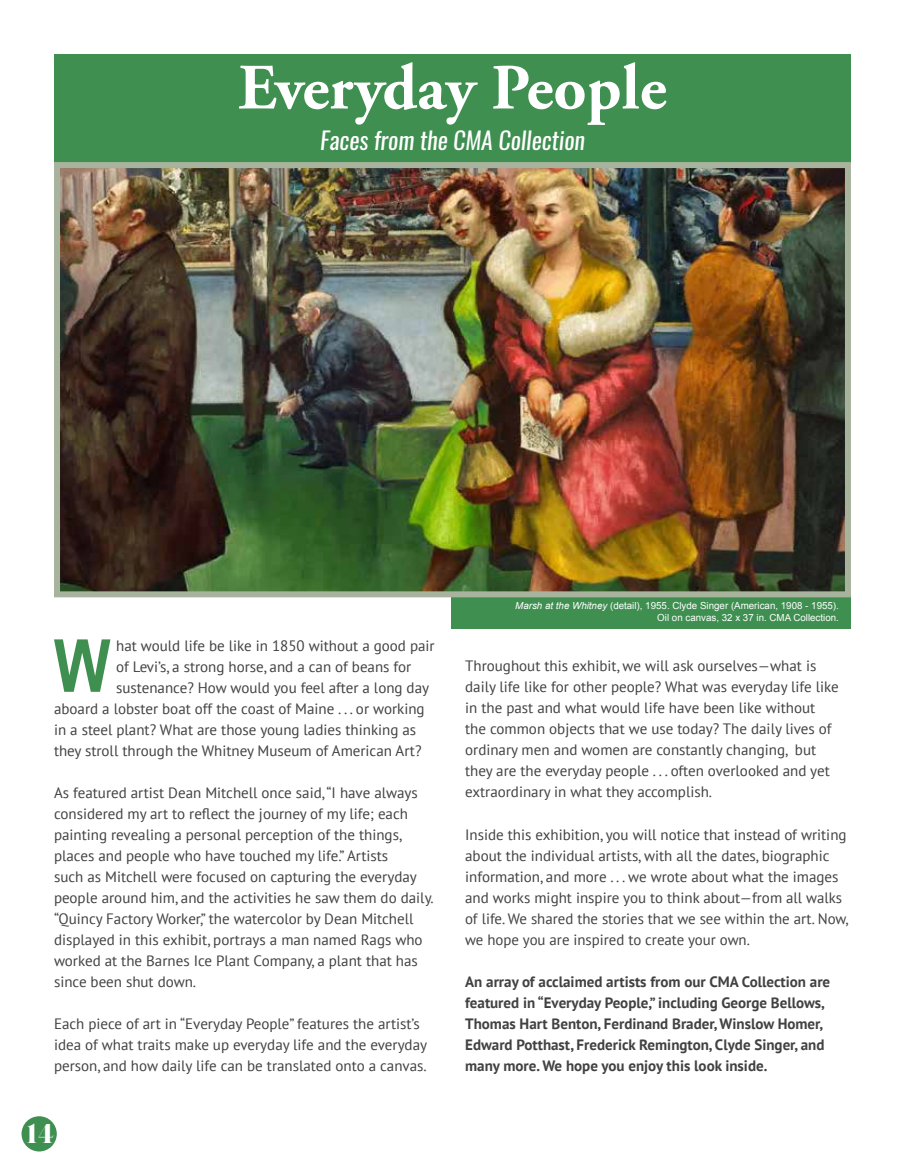
<style>
.page{position:relative;width:905px;height:1175px;background:#fff}
.page>*{position:absolute;margin:0;border:0;box-sizing:border-box;transform-origin:0 0}
.t1{font:700 73.2px "Arial Narrow";color:#3f8f51}
.t2{font:700 64.5px "Adobe Garamond Pro";color:#fff}
.t3{font:26.55px "Pistilli";color:#fff}
.t4{font:italic 24px "Oswald";color:#fff}
.t5{font:15px/21px "PT Sans";color:#414042}
.t6{font:700 15px/21px "PT Sans";color:#414042}
.t7{font:9.75px/11.7px "Arial";color:#fff;text-align:right}
.s1{font-style:italic}
</style>
<div class="page">
<div style="left:54px;top:54px;width:796px;height:108px;background:#3f8f51"></div>
<div style="left:452px;top:594px;width:398px;height:35px;background:#3f8f51"></div>
<div style="left:22px;top:1116px;width:35px;height:35px;background:#3f8f51;border-radius:50%"></div>
<img style="left:61px;top:169px;width:782px;height:421px">
<div style="left:54px;top:162px;width:796px;height:435px;border:6px solid #a7b39c"></div>
<h2 class="t2" style="left:238px;top:50px;width:430px">Everyday People</h2>
<h3 class="t4" style="left:320px;top:124px;width:266px">Faces from the CMA Collection</h3>
<h1 class="t1" style="left:54px;top:610px;width:58px">W</h1>
<p class="t5" style="left:116px;top:634px;width:320px">hat would life be like in 1850 without a good pair</p>
<p class="t5" style="left:116px;top:655px;width:297px">of Levi’s, a strong horse, and a can of beans for</p>
<p class="t5" style="left:116px;top:676px;width:314px">sustenance? How would you feel after a long day</p>
<p class="t5" style="left:54px;top:697px;width:372px">aboard a lobster boat off the coast of Maine . . . or working</p>
<p class="t5" style="left:54px;top:718px;width:364px">in a steel plant? What are those young ladies thinking as</p>
<p class="t5" style="left:54px;top:739px;width:369px">they stroll through the Whitney Museum of American Art?</p>
<p class="t5" style="left:54px;top:781px;width:381px">As featured artist Dean Mitchell once said, “I have always considered my art to reflect the journey of my life; each painting revealing a personal perception of the things, places and people who have touched my life.” Artists<br>such as Mitchell were focused on capturing the everyday people around him, and the activities he saw them do daily. “Quincy Factory Worker,” the watercolor by Dean Mitchell displayed in this exhibit, portrays a man named Rags who worked at the Barnes Ice Plant Company, a plant that has since been shut down.</p>
<p class="t5" style="left:54px;top:1012px;width:374px">Each piece of art in “Everyday People” features the artist’s idea of what traits make up everyday life and the everyday person, and how daily life can be translated onto a canvas.</p>
<h3 class="t3" style="left:24px;top:1115px;width:32px">14</h3>
<p class="t7" style="left:515px;top:599px;width:325px"><span class="s1">Marsh at the Whitney</span> (detail), 1955. Clyde Singer (American, 1908 - 1955).<br>Oil on canvas, 32 x 37 in. CMA Collection.</p>
<p class="t5" style="left:465px;top:655px;width:375px">Throughout this exhibit, we will ask ourselves—what is daily life like for other people? What was everyday life like in the past and what would life have been like without the common objects that we use today? The daily lives of ordinary men and women are constantly changing, but they are the everyday people . . . often overlooked and yet extraordinary in what they accomplish.</p>
<p class="t5" style="left:465px;top:823px;width:385px">Inside this exhibition, you will notice that instead of writing about the individual artists, with all the dates, biographic information, and more . . . we wrote about what the images and works might inspire you to think about—from all walks of life. We shared the stories that we see within the art. Now, we hope you are inspired to create your own.</p>
<p class="t6" style="left:465px;top:970px;width:366px">An array of acclaimed artists from our CMA Collection are featured in “Everyday People,” including George Bellows, Thomas Hart Benton, Ferdinand Brader, Winslow Homer, Edward Potthast, Frederick Remington, Clyde Singer, and many more. We hope you enjoy this look inside.</p>
</div>
